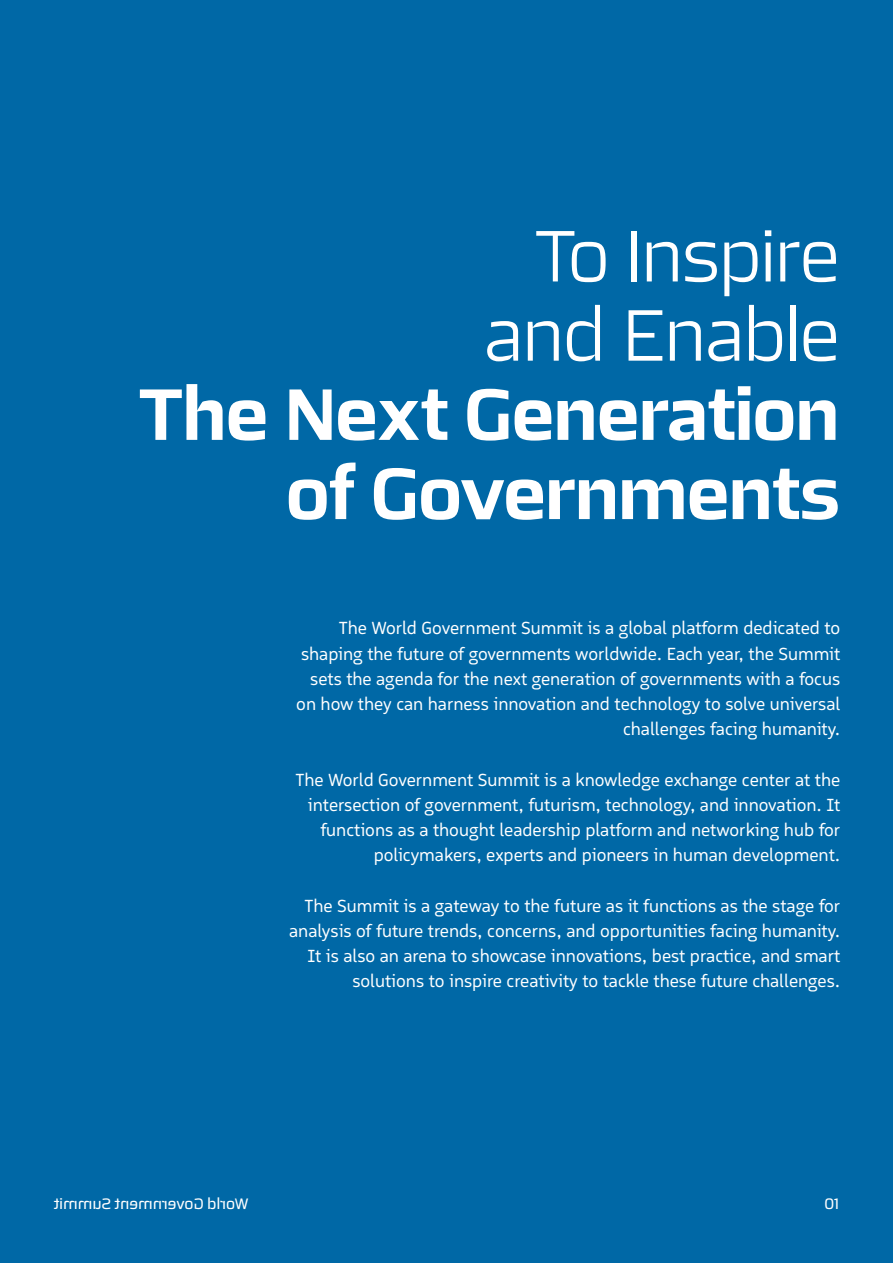
<style>
.page{position:relative;width:893px;height:1263px;background:#0068a6}
.page>*{position:absolute;margin:0;border:0;box-sizing:border-box;transform-origin:0 0}
.t1{font:500 72px/79.2px "Certo Sans";letter-spacing:-.025em;color:#fff;text-align:right}
.t2{font:300 72px/79.2px "Certo Sans";letter-spacing:-.035em;color:#fff;text-align:right}
.t3{font:18px/25.2px "Logical";color:#fff;text-align:right}
.t4{font:15px "Certo Sans";color:#fff}
</style>
<div class="page">
<h1 class="t2" style="left:484px;top:215px;width:358px">To Inspire and Enable</h1>
<h1 class="t1" style="left:139px;top:374px;width:703px">The Next Generation of Governments</h1>
<p class="t3" style="left:296px;top:615px;width:545px">The World Government Summit is a global platform dedicated to shaping the future of governments worldwide. Each year, the Summit sets the agenda for the next generation of governments with a focus on how they can harness innovation and technology to solve universal challenges facing humanity.</p>
<p class="t3" style="left:295px;top:767px;width:546px">The World Government Summit is a knowledge exchange center at the intersection of government, futurism, technology, and innovation. It functions as a thought leadership platform and networking hub for policymakers, experts and pioneers in human development.</p>
<p class="t3" style="left:289px;top:893px;width:553px">The Summit is a gateway to the future as it functions as the stage for analysis of future trends, concerns, and opportunities facing humanity.<br>It is also an arena to showcase innovations, best practice, and smart solutions to inspire creativity to tackle these future challenges.</p>
<p class="t4" style="left:824px;top:1194px;width:16px">01</p>
</div>
